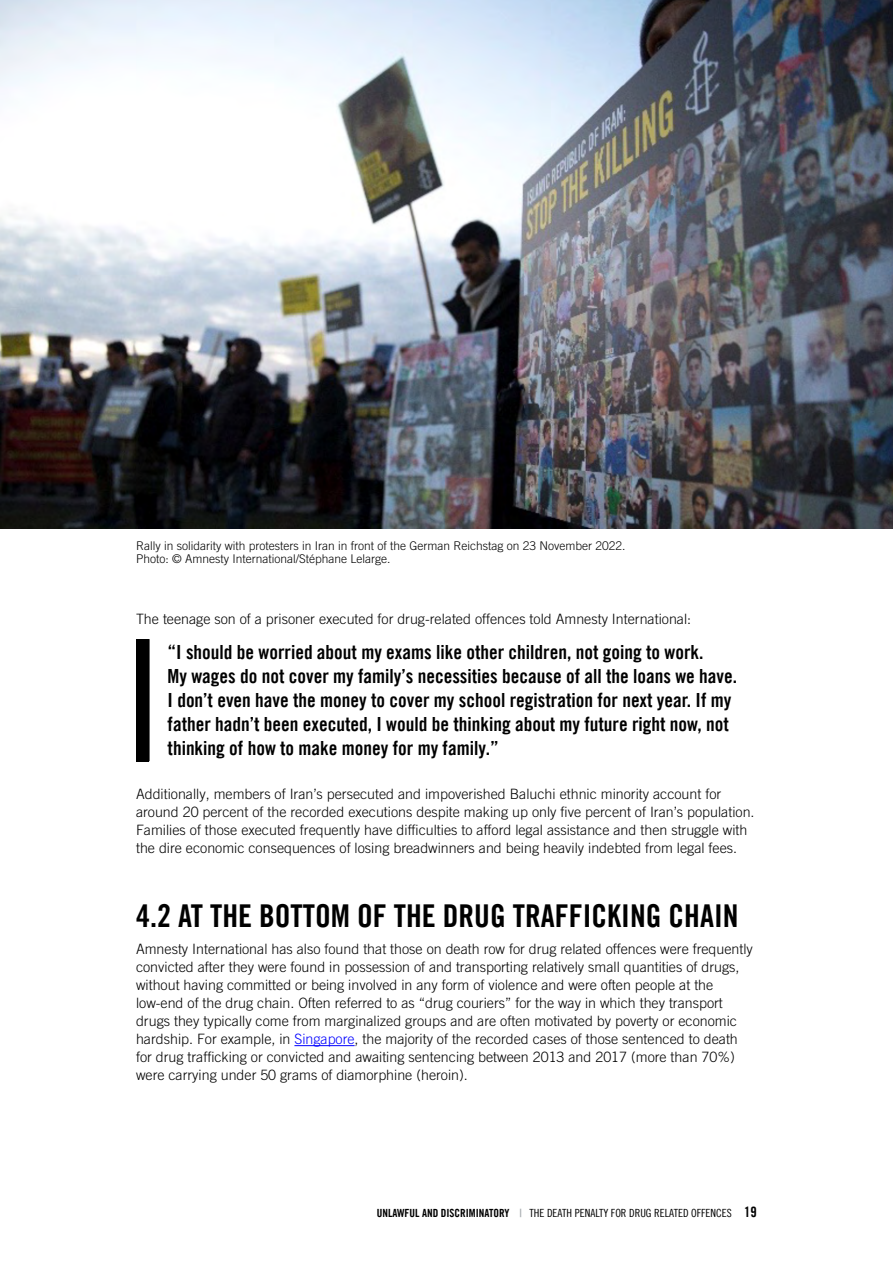
<style>
.page{position:relative;width:893px;height:1263px;background:#fff}
.page>*{position:absolute;margin:0;border:0;box-sizing:border-box;transform-origin:0 0}
.h2-3{font:31.5px "Amnesty Trade Gothic Bd Cn 20";color:#000}
.pullquote{font:19.5px/24px "Amnesty Trade Gothic Bd Cn 20";color:#000}
.body_text{font:300 14.25px/18px "Amnesty Trade Gothic";color:#000}
.photo_caption___cred{font:300 12px/13.5px "Amnesty Trade Gothic";color:#000}
.t1{font:11.25px "Amnesty Trade Gothic Cn 18";color:#000}
.s1{color:#00f}
.s2{font-family:"Amnesty Trade Gothic Bd Cn 20"}
.s3{font-family:"Amnesty Trade Gothic Bd Cn 20";color:#a9aeb1}
.s4{font-family:"Amnesty Trade Gothic Bd Cn 20";font-size:14.25px}
</style>
<div class="page">
<hr style="left:294px;top:1045px;width:61px;height:1px;background:#00f">
<div style="left:136px;top:639px;width:13px;height:122px;background:#000"></div>
<hr style="left:148px;top:639px;width:2px;height:122px;background:#000">
<img style="left:0;top:0;width:893px;height:529px">
<p class="photo_caption___cred" style="left:136px;top:539px;width:491px">Rally in solidarity with protesters in Iran in front of the German Reichstag on 23 November 2022.<br>Photo: © Amnesty International/Stéphane Lelarge.</p>
<p class="body_text" style="left:136px;top:610px;width:557px">The teenage son of a prisoner executed for drug-related offences told Amnesty International:</p>
<p class="pullquote" style="left:168px;top:640px;width:571px">“I should be worried about my exams like other children, not going to work.<br>My wages do not cover my family’s necessities because of all the loans we have.<br>I don’t even have the money to cover my school registration for next year. If my father hadn’t been executed, I would be thinking about my future right now, not thinking of how to make money for my family.”</p>
<p class="body_text" style="left:136px;top:785px;width:620px">Additionally, members of Iran’s persecuted and impoverished Baluchi ethnic minority account for around 20 percent of the recorded executions despite making up only five percent of Iran’s population.<br>Families of those executed frequently have difficulties to afford legal assistance and then struggle with the dire economic consequences of losing breadwinners and being heavily indebted from legal fees.</p>
<p class="h2-3" style="left:136px;top:897px;width:604px">4.2 AT THE BOTTOM OF THE DRUG TRAFFICKING CHAIN</p>
<p class="body_text" style="left:136px;top:940px;width:618px">Amnesty International has also found that those on death row for drug related offences were frequently convicted after they were found in possession of and transporting relatively small quantities of drugs, without having committed or being involved in any form of violence and were often people at the low-end of the drug chain. Often referred to as “drug couriers” for the way in which they transport drugs they typically come from marginalized groups and are often motivated by poverty or economic hardship. For example, in <span class="s1">Singapore</span>, the majority of the recorded cases of those sentenced to death for drug trafficking or convicted and awaiting sentencing between 2013 and 2017 (more than 70%) were carrying under 50 grams of diamorphine (heroin).</p>
<p class="t1" style="left:377px;top:1206px;width:382px"><span class="s2">UNLAWFUL AND DISCRIMINATORY</span> <span class="s3">|</span> THE DEATH PENALTY FOR DRUG RELATED OFFENCES <span class="s4">19</span></p>
</div>
